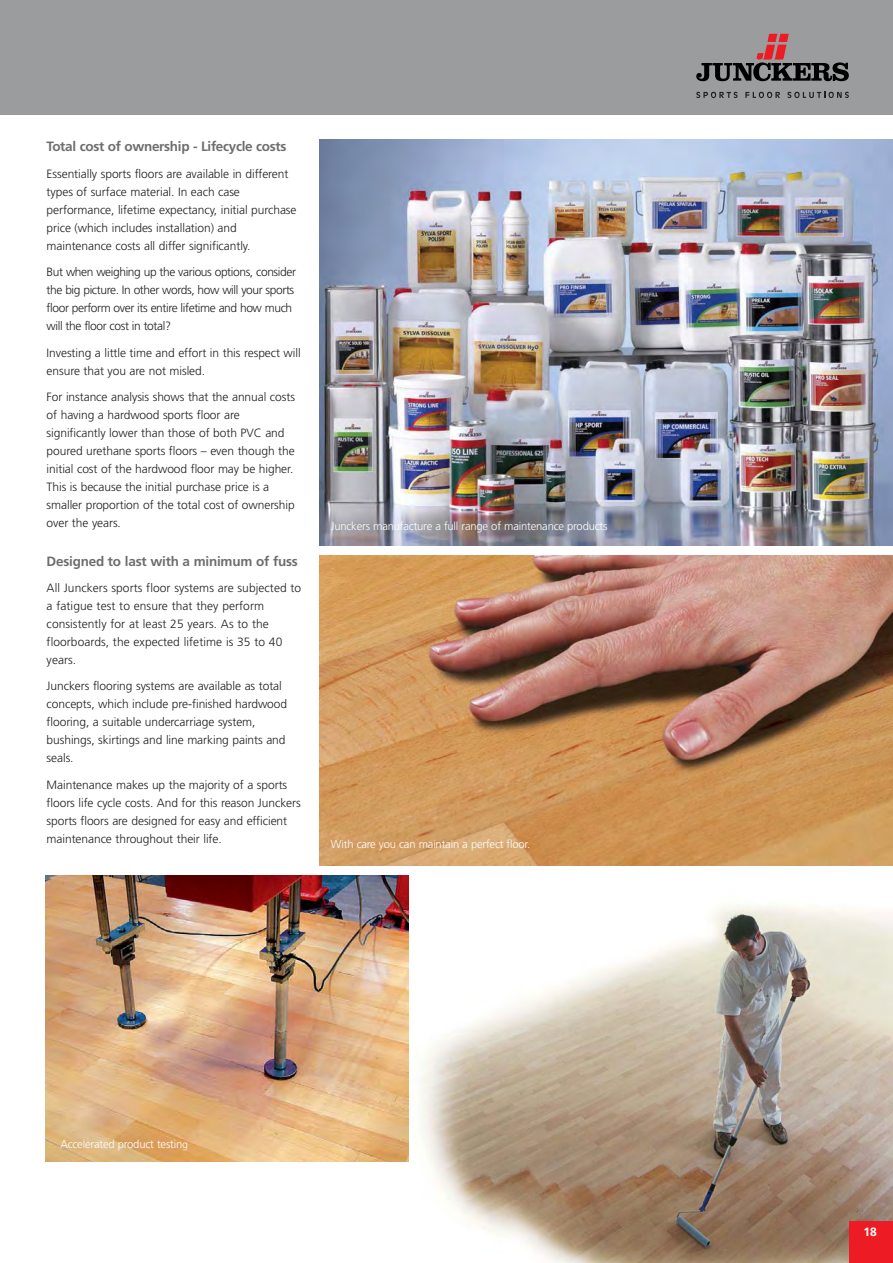
<style>
.page{position:relative;width:893px;height:1263px;background:#fff}
.page>*{position:absolute;margin:0;border:0;box-sizing:border-box;transform-origin:0 0}
.t1{font:700 13.5px "Frutiger";letter-spacing:-.02em;color:#6d6e70}
.t2{font:300 12px/18px "Frutiger";letter-spacing:-.005em;color:#231f20}
.t3{font:300 12px/18px "Frutiger";letter-spacing:-.035em;color:#231f20}
.t4{font:700 12px "Frutiger";color:#fff}
.t5{font:300 11.25px "Frutiger";letter-spacing:-.015em;color:#fff}
.s1{font-size:10.5px}
</style>
<div class="page">
<img style="left:408px;top:875px;width:485px;height:387px">
<img style="left:320px;top:140px;width:573px;height:405px">
<div style="left:0;top:0;width:893px;height:115px;background:#9a9c9e"></div>
<img style="left:45px;top:875px;width:363px;height:287px">
<img style="left:320px;top:555px;width:573px;height:310px">
<div style="left:849px;top:1221px;width:44px;height:41px;background:#ed1c24"></div>
<svg style="left:696px;top:92px;width:41px;height:6px"></svg>
<svg style="left:745px;top:92px;width:35px;height:6px"></svg>
<svg style="left:787px;top:92px;width:62px;height:6px"></svg>
<svg style="left:696px;top:34px;width:153px;height:47px"></svg>
<p class="t1" style="left:47px;top:141px;width:241px">Total cost of ownership - Lifecycle costs</p>
<p class="t2" style="left:47px;top:165px;width:251px">Essentially sports floors are available in different types of surface material. In each case performance, lifetime expectancy, initial purchase price (which includes installation) and maintenance costs all differ significantly.</p>
<p class="t3" style="left:47px;top:264px;width:251px">But when weighing up the various options, consider the big picture. In other words, how will your sports floor perform over its entire lifetime and how much will the floor cost in total?</p>
<p class="t2" style="left:47px;top:344px;width:256px">Investing a little time and effort in this respect will ensure that you are not misled.</p>
<p class="t2" style="left:47px;top:389px;width:250px">For instance analysis shows that the annual costs of having a hardwood sports floor are significantly lower than those of both PVC and poured urethane sports floors – even though the initial cost of the hardwood floor may be higher.<br>This is because the initial purchase price is a smaller proportion of the total cost of ownership over the years.</p>
<p class="t1" style="left:47px;top:555px;width:253px">Designed to last with a minimum of fuss</p>
<p class="t2" style="left:47px;top:580px;width:256px">All Junckers sports floor systems are subjected to a fatigue test to ensure that they perform consistently for at least 25 years. As to the floorboards, the expected lifetime is 35 to 40 years.</p>
<p class="t2" style="left:47px;top:678px;width:242px">Junckers flooring systems are available as total concepts, which include pre-finished hardwood flooring, a suitable undercarriage system, bushings, skirtings and line marking paints and seals.</p>
<p class="t2" style="left:47px;top:777px;width:256px">Maintenance makes up the majority of a sports floors life cycle costs. And for this reason Junckers sports floors are designed for easy and efficient maintenance throughout their life.</p>
<p class="t5" style="left:331px;top:522px;width:278px">Junckers manufacture a full range of maintenance products</p>
<p class="t5" style="left:331px;top:840px;width:201px">With care you can maintain a perfect floor.</p>
<p class="t5" style="left:60px;top:1139px;width:129px">Accelerated product testin<span class="s1">g</span></p>
<p class="t4" style="left:863px;top:1227px;width:15px">18</p>
</div>
